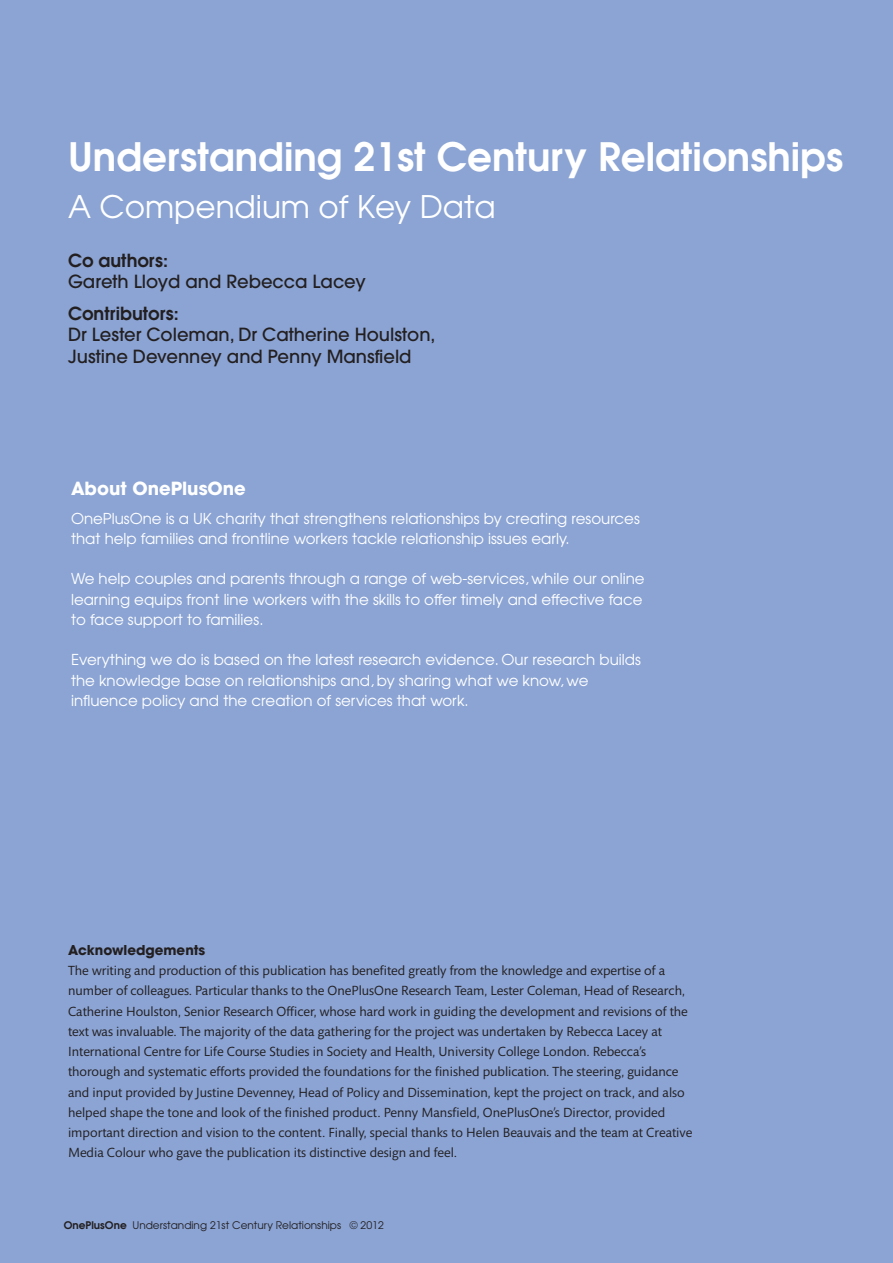
<style>
.page{position:relative;width:893px;height:1263px;background:#8ba4d4}
.page>*{position:absolute;margin:0;border:0;box-sizing:border-box;transform-origin:0 0}
.t1{font:600 39px "Avant Garde";color:#fff}
.t2{font:31.05px "Avant Garde";color:#fff}
.t3{font:500 18px/21.6px "Avant Garde";color:#231f20}
.t4{font:600 18px "Avant Garde";color:#231f20}
.t5{font:700 18px "Avant Garde";color:#fff}
.t6{font:15px/20.2px "Avant Garde";color:#fff}
.t7{font:13.5px/20.2px "Mundo Sans Std";color:#231f20}
.t8{font:700 13.5px "Avant Garde";color:#231f20}
.t9{font:10.5px "Avant Garde";color:#231f20}
.s1{font-weight:600}
</style>
<div class="page">
<h1 class="t1" style="left:68px;top:135px;width:777px">Understanding 21st Century Relationships</h1>
<h2 class="t2" style="left:68px;top:189px;width:429px">A Compendium of Key Data</h2>
<h3 class="t4" style="left:68px;top:250px;width:102px">Co authors:</h3>
<h3 class="t3" style="left:68px;top:272px;width:299px">Gareth Lloyd and Rebecca Lacey</h3>
<h3 class="t4" style="left:68px;top:303px;width:112px">Contributors:</h3>
<h3 class="t3" style="left:68px;top:325px;width:369px">Dr Lester Coleman, Dr Catherine Houlston,<br>Justine Devenney and Penny Mansfield</h3>
<h3 class="t5" style="left:71px;top:481px;width:176px">About OnePlusOne</h3>
<p class="t6" style="left:71px;top:508px;width:570px">OnePlusOne is a UK charity that strengthens relationships by creating resources that help families and frontline workers tackle relationship issues early.</p>
<p class="t6" style="left:71px;top:569px;width:575px">We help couples and parents through a range of web-services, while our online learning equips front line workers with the skills to offer timely and effective face to face support to families.</p>
<p class="t6" style="left:71px;top:650px;width:571px">Everything we do is based on the latest research evidence. Our research builds the knowledge base on relationships and, by sharing what we know, we influence policy and the creation of services that work.</p>
<p class="t8" style="left:68px;top:945px;width:139px">Acknowledgements</p>
<p class="t7" style="left:68px;top:962px;width:626px">The writing and production of this publication has benefited greatly from the knowledge and expertise of a number of colleagues. Particular thanks to the OnePlusOne Research Team, Lester Coleman, Head of Research, Catherine Houlston, Senior Research Officer, whose hard work in guiding the development and revisions of the text was invaluable. The majority of the data gathering for the project was undertaken by Rebecca Lacey at International Centre for Life Course Studies in Society and Health, University College London. Rebecca’s thorough and systematic efforts provided the foundations for the finished publication. The steering, guidance and input provided by Justine Devenney, Head of Policy and Dissemination, kept the project on track, and also helped shape the tone and look of the finished product. Penny Mansfield, OnePlusOne’s Director, provided important direction and vision to the content. Finally, special thanks to Helen Beauvais and the team at Creative Media Colour who gave the publication its distinctive design and feel.</p>
<p class="t9" style="left:64px;top:1219px;width:322px"><span class="s1">OnePlusOne</span> Understanding 21st Century Relationships © 2012</p>
</div>
